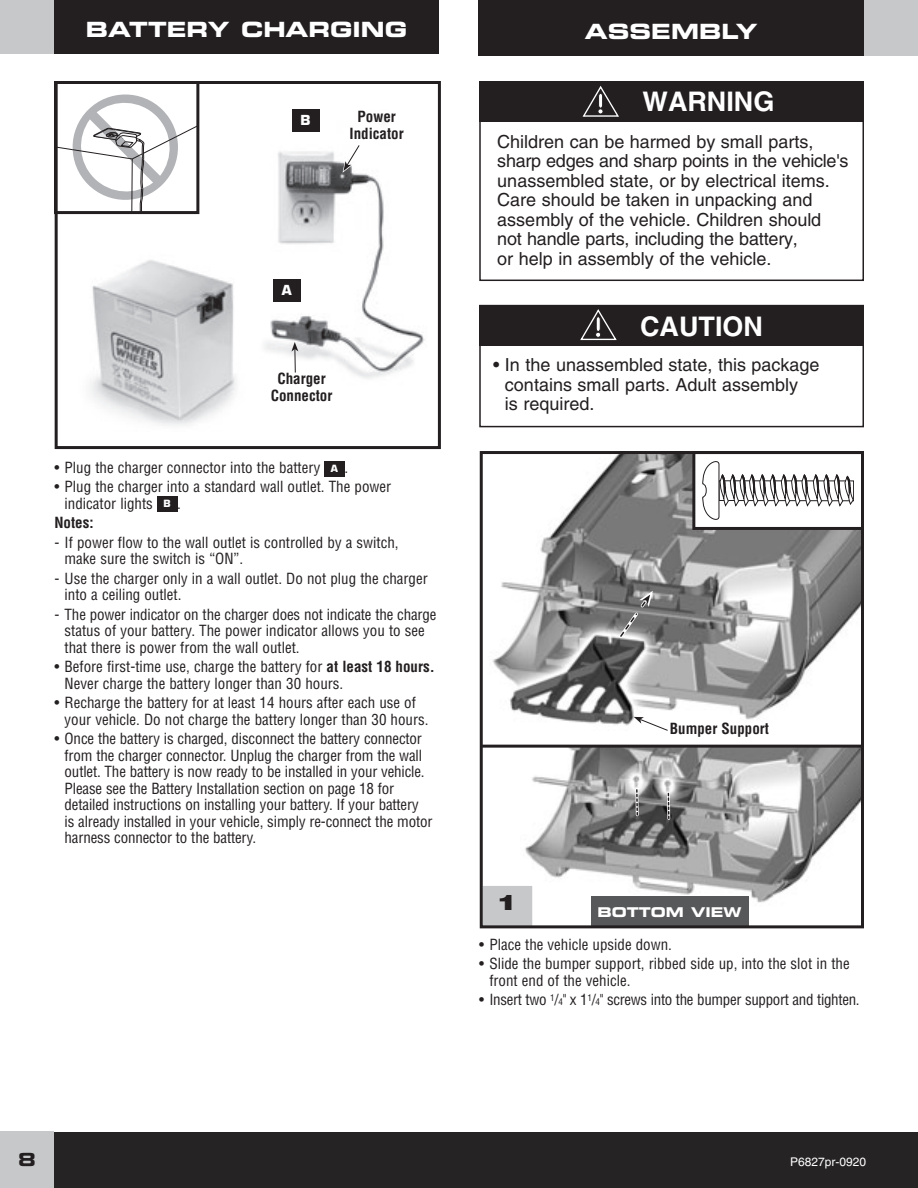
<style>
.page{position:relative;width:918px;height:1188px;background:#fff}
.page>*{position:absolute;margin:0;border:0;box-sizing:border-box;transform-origin:0 0}
.t1{font:700 27px "Helvetica LT Std";color:#fff}
.t2{font:21px "Eurostile LT Std Bold Ex 2";color:#fff}
.t3{font:900 21px "Helvetica LT Std";color:#231f20;scale:1.5 1}
.t4{font:18px/19.5px "Helvetica LT Std";color:#231f20}
.t5{font:18px "Eurostile LT Std Bold Ex 2";color:#231f20}
.t6{font:condensed 15px/16.5px "Helvetica LT Std";color:#231f20}
.t7{font:condensed 15px "Helvetica LT Std";letter-spacing:-.02em;color:#231f20}
.t8{font:700 condensed 15px/16.5px "Helvetica LT Std";color:#231f20;text-align:center}
.t9{font:13.5px "Eurostile LT Std Bold Ex 2";color:#fff}
.t10{font:700 13.5px "Eurostile LT Std";color:#fff}
.t11{font:12px "Helvetica LT Std";color:#fff}
.s1{font-family:"Eurostile LT Std";font-weight:700;font-stretch:normal;font-size:9.75px;color:#fff}
.s2{font-weight:700}
.s3{font-size:9px}
</style>
<div class="page">
<div style="left:0;top:1132px;width:918px;height:56px;background:#262324"></div>
<div style="left:0;top:1132px;width:54px;height:56px;background:#c7c8ca"></div>
<div style="left:0;top:0;width:439px;height:54px;background:#231f20"></div>
<div style="left:0;top:0;width:54px;height:54px;background:#c7c8ca"></div>
<img style="left:79px;top:109px;width:346px;height:317px">
<div style="left:55px;top:81px;width:386px;height:368px;border:3px solid #231f20"></div>
<svg style="left:291px;top:342px;width:7px;height:31px"></svg>
<div style="left:273px;top:280px;width:28px;height:22px;background:#231f20"></div>
<div style="left:292px;top:110px;width:27px;height:22px;background:#231f20"></div>
<div style="left:325px;top:461px;width:20px;height:16px;background:#231f20"></div>
<div style="left:157px;top:496px;width:20px;height:16px;background:#231f20"></div>
<div style="left:479px;top:81px;width:385px;height:200px;border:2px solid #231f20"></div>
<div style="left:479px;top:81px;width:385px;height:41px;background:#231f20"></div>
<svg style="left:583px;top:86px;width:36px;height:31px"></svg>
<img style="left:479px;top:451px;width:381px;height:280px">
<svg style="left:617px;top:591px;width:36px;height:49px;background:#898989"></svg>
<svg style="left:634px;top:717px;width:35px;height:14px"></svg>
<div style="left:694px;top:453px;width:168px;height:75px;background:#fff"></div>
<svg style="left:702px;top:461px;width:152px;height:59px"></svg>
<div style="left:692px;top:451px;width:172px;height:79px;border:3px solid #231f20"></div>
<img style="left:525px;top:748px;width:335px;height:155px">
<svg style="left:665px;top:790px;width:7px;height:31px"></svg>
<svg style="left:634px;top:786px;width:6px;height:32px"></svg>
<svg style="left:58px;top:94px;width:137px;height:116px"></svg>
<div style="left:54px;top:81px;width:145px;height:133px;border:3px solid #231f20"></div>
<div style="left:481px;top:884px;width:53px;height:44px;background:#c7c8ca"></div>
<div style="left:480px;top:883px;width:55px;height:46px;border:3px solid #fff"></div>
<div style="left:591px;top:896px;width:158px;height:32px;background:#57585a"></div>
<hr style="left:482px;top:745px;width:380px;height:3px;background:#231f20">
<div style="left:480px;top:451px;width:384px;height:477px;border:3px solid #231f20"></div>
<div style="left:478px;top:0;width:440px;height:56px;background:#231f20"></div>
<div style="left:864px;top:0;width:54px;height:56px;background:#c7c8ca"></div>
<svg style="left:343px;top:143px;width:19px;height:30px"></svg>
<div style="left:479px;top:305px;width:385px;height:122px;border:2px solid #231f20"></div>
<div style="left:479px;top:305px;width:385px;height:40px;background:#231f20"></div>
<svg style="left:580px;top:309px;width:37px;height:31px"></svg>
<h2 class="t2" style="left:86px;top:21px;width:323px">BATTERY CHARGING</h2>
<p class="t10" style="left:301px;top:114px;width:11px">B</p>
<p class="t8" style="left:350px;top:110px;width:56px">Power<br>Indicator</p>
<p class="t10" style="left:282px;top:285px;width:11px">A</p>
<p class="t8" style="left:271px;top:372px;width:63px">Charger<br>Connector</p>
<p class="t6" style="left:54px;top:460px;width:295px">• Plug the charger connector into the battery <span class="s1">A</span> .</p>
<p class="t6" style="left:65px;top:480px;width:328px;text-indent:-10px">• Plug the charger into a standard wall outlet. The power indicator lights <span class="s1">B</span> .</p>
<p class="t8" style="left:54px;top:516px;width:41px">Notes:</p>
<p class="t6" style="left:65px;top:535px;width:336px;text-indent:-10px">- If power flow to the wall outlet is controlled by a switch, make sure the switch is “ON”.</p>
<p class="t6" style="left:65px;top:571px;width:365px;text-indent:-10px">- Use the charger only in a wall outlet. Do not plug the charger into a ceiling outlet.</p>
<p class="t6" style="left:65px;top:607px;width:373px;text-indent:-10px">- The power indicator on the charger does not indicate the charge status of your battery. The power indicator allows you to see that there is power from the wall outlet.</p>
<p class="t6" style="left:65px;top:660px;width:372px;text-indent:-10px">• Before first-time use, charge the battery for <span class="s2">at least 18 hours.<br></span>Never charge the battery longer than 30 hours.</p>
<p class="t6" style="left:65px;top:696px;width:365px;text-indent:-10px">• Recharge the battery for at least 14 hours after each use of your vehicle. Do not charge the battery longer than 30 hours.</p>
<p class="t6" style="left:65px;top:732px;width:369px;text-indent:-10px">• Once the battery is charged, disconnect the battery connector from the charger connector. Unplug the charger from the wall outlet. The battery is now ready to be installed in your vehicle.<br>Please see the Battery Installation section on page 18 for detailed instructions on installing your battery. If your battery is already installed in your vehicle, simply re-connect the motor harness connector to the battery.</p>
<h2 class="t2" style="left:585px;top:23px;width:174px">ASSEMBLY</h2>
<h1 class="t1" style="left:643px;top:92px;width:133px">WARNING</h1>
<p class="t4" style="left:497px;top:134px;width:353px">Children can be harmed by small parts, sharp edges and sharp points in the vehicle's unassembled state, or by electrical items.<br>Care should be taken in unpacking and assembly of the vehicle. Children should not handle parts, including the battery,<br>or help in assembly of the vehicle.</p>
<h1 class="t1" style="left:640px;top:316px;width:124px">CAUTION</h1>
<p class="t4" style="left:505px;top:357px;width:316px;text-indent:-12px">• In the unassembled state, this package contains small parts. Adult assembly<br>is required.</p>
<h2 class="t3" style="left:497px;top:895px;width:16px">1</h2>
<p class="t8" style="left:670px;top:721px;width:101px">Bumper Support</p>
<p class="t9" style="left:597px;top:907px;width:146px">BOTTOM VIEW</p>
<p class="t6" style="left:479px;top:937px;width:194px">• Place the vehicle upside down.</p>
<p class="t6" style="left:489px;top:957px;width:362px;text-indent:-10px">• Slide the bumper support, ribbed side up, into the slot in the front end of the vehicle.</p>
<p class="t7" style="left:479px;top:994px;width:382px">• Insert two <sup>1</sup>/<span class="s3">4</span>" x 1<sup>1</sup>/<span class="s3">4</span>" screws into the bumper support and tighten.</p>
<p class="t5" style="left:18px;top:1152px;width:19px">8</p>
<p class="t11" style="left:790px;top:1157px;width:78px">P6827pr-0920</p>
</div>
